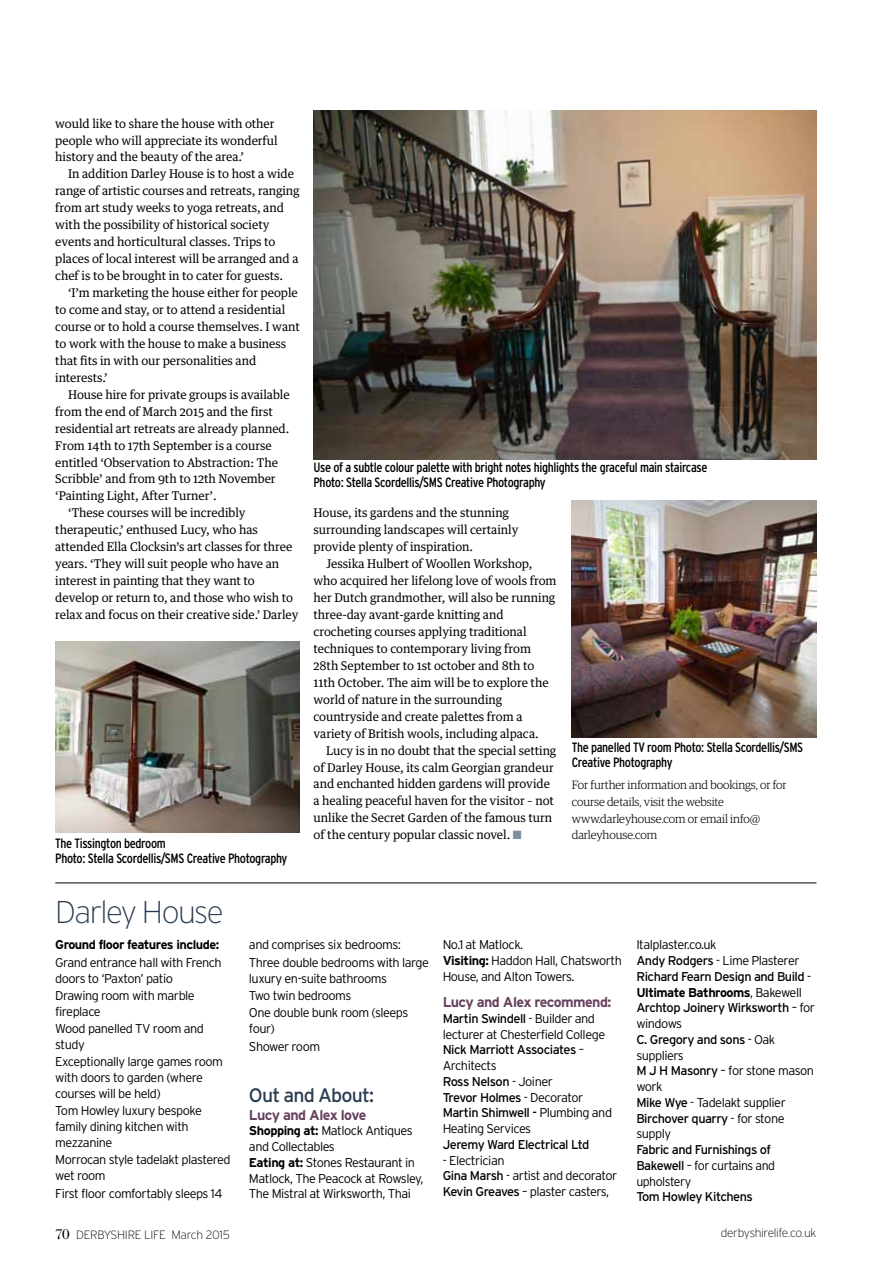
<style>
.page{position:relative;width:893px;height:1263px;background:#fff}
.page>*{position:absolute;margin:0;border:0;box-sizing:border-box;transform-origin:0 0}
.t1{font:200 31.5px "Interstate";letter-spacing:-.05em;color:#293b51}
.t2{font:19.5px "Interstate";letter-spacing:-.04em;color:#293b51}
.t3{font:700 14.25px "Interstate";letter-spacing:-.04em;color:#67425f}
.t4{font:condensed 13.5px/15px "Interstate";letter-spacing:-.025em;color:#000}
.t5{font:300 12.75px/15.8px "Interstate";letter-spacing:-.04em;color:#000}
.t6{font:12.75px/15.8px "Interstate";letter-spacing:-.04em;color:#000}
.t7{font:700 12.75px "Interstate";letter-spacing:-.04em;color:#000}
.t8{font:12px/17px "Guardian Text Egyp";letter-spacing:-.005em;color:#000}
.t9{font:300 12px/17px "Guardian Egyp";letter-spacing:-.005em;color:#000}
.t10{font:200 12px "Interstate";letter-spacing:-.025em;color:#000}
.s1{color:#7f8da1}
.s2{font-weight:700}
.s3{font-weight:400}
.s4{font-weight:300}
.s5{font-family:"Bodoni";font-weight:400;font-size:15px}
</style>
<div class="page">
<hr style="left:55px;top:882px;width:761px;height:1px;background:#000">
<img style="left:314px;top:111px;width:502px;height:348px">
<img style="left:55px;top:641px;width:245px;height:191px">
<img style="left:572px;top:500px;width:244px;height:238px">
<p class="t8" style="left:55px;top:114px;width:224px">would like to share the house with other people who will appreciate its wonderful history and the beauty of the area.’</p>
<p class="t8" style="left:55px;top:164px;width:246px;text-indent:13px">In addition Darley House is to host a wide range of artistic courses and retreats, ranging from art study weeks to yoga retreats, and with the possibility of historical society events and horticultural classes. Trips to places of local interest will be arranged and a chef is to be brought in to cater for guests.</p>
<p class="t8" style="left:55px;top:283px;width:246px;text-indent:13px">‘I’m marketing the house either for people to come and stay, or to attend a residential course or to hold a course themselves. I want to work with the house to make a business that fits in with our personalities and interests.’</p>
<p class="t8" style="left:68px;top:385px;width:223px">House hire for private groups is available</p>
<p class="t8" style="left:55px;top:402px;width:219px">from the end of March 2015 and the first</p>
<p class="t8" style="left:55px;top:419px;width:236px">residential art retreats are already planned.</p>
<p class="t8" style="left:55px;top:436px;width:218px">From 14th to 17th September is a course</p>
<p class="t8" style="left:55px;top:452px;width:224px">entitled ‘Observation to Abstraction: The</p>
<p class="t8" style="left:55px;top:469px;width:222px">Scribble’ and from 9th to 12th November</p>
<p class="t8" style="left:55px;top:486px;width:163px">‘Painting Light, After Turner’.</p>
<p class="t8" style="left:68px;top:503px;width:179px">‘These courses will be incredibly</p>
<p class="t8" style="left:55px;top:520px;width:204px">therapeutic,’ enthused Lucy, who has</p>
<p class="t8" style="left:55px;top:537px;width:239px">attended Ella Clocksin’s art classes for three</p>
<p class="t8" style="left:55px;top:554px;width:226px">years. ‘They will suit people who have an</p>
<p class="t8" style="left:55px;top:571px;width:201px">interest in painting that they want to</p>
<p class="t8" style="left:55px;top:588px;width:239px">develop or return to, and those who wish to</p>
<p class="t8" style="left:55px;top:605px;width:245px">relax and focus on their creative side.’ Darley</p>
<p class="t4" style="left:55px;top:836px;width:234px">The Tissington bedroom<br>Photo: Stella Scordellis/SMS Creative Photography</p>
<h1 class="t1" style="left:55px;top:895px;width:170px">Darley House</h1>
<p class="t4" style="left:314px;top:460px;width:395px">Use of a subtle colour palette with bright notes highlights the graceful main staircase<br>Photo: Stella Scordellis/SMS Creative Photography</p>
<p class="t8" style="left:314px;top:503px;width:206px">House, its gardens and the stunning surrounding landscapes will certainly provide plenty of inspiration.</p>
<p class="t8" style="left:314px;top:554px;width:245px;text-indent:13px">Jessika Hulbert of Woollen Workshop, who acquired her lifelong love of wools from her Dutch grandmother, will also be running three-day avant-garde knitting and crocheting courses applying traditional techniques to contemporary living from 28th September to 1st october and 8th to 11th October. The aim will be to explore the world of nature in the surrounding countryside and create palettes from a variety of British wools, including alpaca.</p>
<p class="t8" style="left:314px;top:740px;width:244px;text-indent:13px">Lucy is in no doubt that the special setting of Darley House, its calm Georgian grandeur and enchanted hidden gardens will provide a healing peaceful haven for the visitor – not unlike the Secret Garden of the famous turn of the century popular classic novel. <span class="s1">■</span></p>
<p class="t4" style="left:572px;top:739px;width:233px">The panelled TV room Photo: Stella Scordellis/SMS<br>Creative Photography</p>
<p class="t9" style="left:572px;top:775px;width:216px">For further information and bookings, or for course details, visit the website www.darleyhouse.com or email info@ darleyhouse.com</p>
<p class="t7" style="left:55px;top:938px;width:165px">Ground floor features include:</p>
<p class="t5" style="left:55px;top:954px;width:168px">Grand entrance hall with French doors to ‘Paxton’ patio</p>
<p class="t5" style="left:55px;top:987px;width:141px">Drawing room with marble fireplace</p>
<p class="t5" style="left:55px;top:1021px;width:150px">Wood panelled TV room and study</p>
<p class="t5" style="left:55px;top:1054px;width:169px">Exceptionally large games room with doors to garden (where courses will be held)</p>
<p class="t5" style="left:55px;top:1103px;width:148px">Tom Howley luxury bespoke family dining kitchen with mezzanine</p>
<p class="t5" style="left:55px;top:1152px;width:177px">Morrocan style tadelakt plastered wet room</p>
<p class="t5" style="left:55px;top:1185px;width:169px">First floor comfortably sleeps 14</p>
<p class="t5" style="left:249px;top:936px;width:182px;line-height:17.4px">and comprises six bedrooms:<br>Three double bedrooms with large</p>
<p class="t5" style="left:249px;top:969px;width:161px;line-height:17.4px">luxury en-suite bathrooms<br>Two twin bedrooms<br>One double bunk room (sleeps</p>
<p class="t5" style="left:249px;top:1020px;width:73px;line-height:17.4px">four)<br>Shower room</p>
<h2 class="t2" style="left:249px;top:1084px;width:127px">Out and About:</h2>
<p class="t3" style="left:249px;top:1106px;width:119px">Lucy and Alex love</p>
<p class="t5" style="left:249px;top:1123px;width:176px"><span class="s2">Shopping at:</span> Matlock Antiques and Collectables<br><span class="s2">Eating at:</span> Stones Restaurant in<br>Matlock, The Peacock at Rowsley,<br>The Mistral at Wirksworth, Thai</p>
<p class="t5" style="left:443px;top:937px;width:181px">No.1 at Matlock.<br><span class="s2">Visiting:</span> Haddon Hall, Chatsworth<br>House, and Alton Towers.</p>
<p class="t3" style="left:443px;top:994px;width:170px">Lucy and Alex recommend:</p>
<p class="t5" style="left:443px;top:1010px;width:171px"><span class="s3">Martin Swindell</span> - Builder and lecturer at Chesterfield College<br><span class="s3">Nick Marriott Associates</span> –<br>Architects<br><span class="s3">Ross Nelson</span> - Joiner<br><span class="s3">Trevor Holmes</span> - Decorator<br><span class="s3">Martin Shimwell -</span> Plumbing and<br>Heating Services</p>
<p class="t6" style="left:443px;top:1136px;width:148px">Jeremy Ward Electrical Ltd</p>
<p class="t5" style="left:443px;top:1152px;width:176px">- Electrician<br><span class="s3">Gina Marsh</span> - artist and decorator<br><span class="s3">Kevin Greaves</span> – plaster casters,</p>
<p class="t5" style="left:636px;top:937px;width:180px">Italplaster.co.uk<br><span class="s3">Andy Rodgers</span> - Lime Plasterer<br><span class="s3">Richard Fearn Design and Build</span> -<br><span class="s2">Ultimate Bathrooms</span>, Bakewell<br><span class="s3">Archtop Joinery Wirksworth</span> – for windows<br><span class="s3">C. Gregory and sons</span> - Oak suppliers<br><span class="s3">M J H Masonry</span> – for stone mason work<br><span class="s3">Mike Wye</span> - Tadelakt supplier<br><span class="s3">Birchover quarry</span> - for stone supply</p>
<p class="t6" style="left:636px;top:1141px;width:140px">Fabric and Furnishings of<br>Bakewell <span class="s4">– for curtains and upholstery</span></p>
<p class="t6" style="left:636px;top:1189px;width:118px">Tom Howley Kitchens</p>
<p class="t10" style="left:55px;top:1228px;width:176px"><span class="s5">70</span> DERBYSHIRE LIFE March 2015</p>
<p class="t10" style="left:721px;top:1226px;width:97px">derbyshirelife.co.uk</p>
</div>
